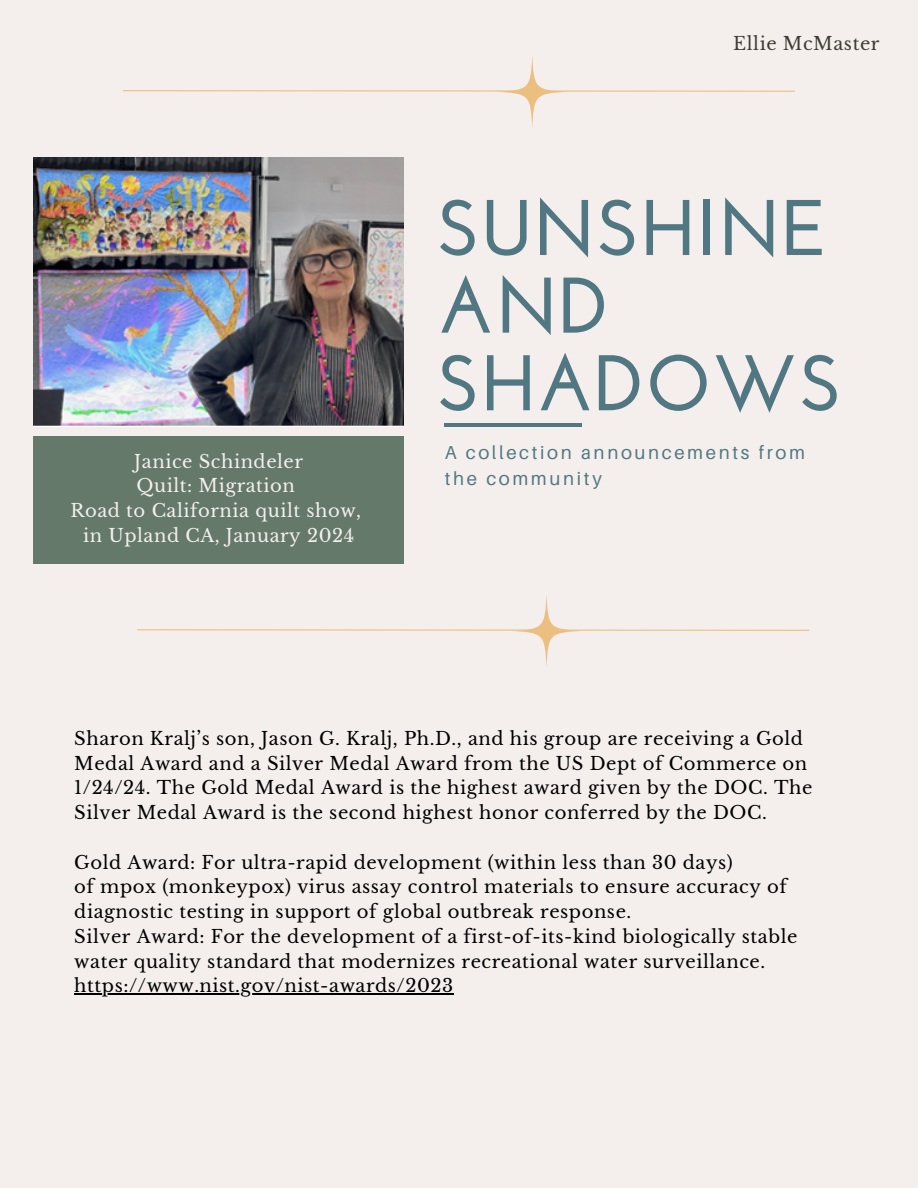
<style>
.page{position:relative;width:918px;height:1188px;background:#f4efec}
.page>*{position:absolute;margin:0;border:0;box-sizing:border-box;transform-origin:0 0}
.t1{font:700 78.6px/77.7px "Josefin Sans";color:#517882}
.t2{font:18.75px/25.8px "Aileron";letter-spacing:.14em;color:#517882}
.t3{font:18px/24.8px "Libre Baskerville";letter-spacing:.03em;color:#000}
.t4{font:18px "Libre Baskerville";letter-spacing:.03em;color:#f4efec}
.t5{font:18px "Libre Baskerville";letter-spacing:.03em;color:#3f3b36}
</style>
<div class="page">
<hr style="left:445px;top:423px;width:137px;height:4px;background:#517882">
<img style="left:33px;top:158px;width:370px;height:269px">
<svg style="left:123px;top:90px;width:672px;height:2px"></svg>
<svg style="left:495px;top:55px;width:74px;height:74px"></svg>
<div style="left:33px;top:436px;width:371px;height:128px;background:#64796a"></div>
<hr style="left:74px;top:993px;width:380px;height:2px;background:#000">
<svg style="left:137px;top:629px;width:673px;height:2px"></svg>
<svg style="left:510px;top:594px;width:73px;height:74px"></svg>
<p class="t4" style="left:134px;top:450px;width:170px">Janice Schindeler</p>
<p class="t4" style="left:137px;top:475px;width:160px">Quilt: Migration</p>
<p class="t4" style="left:70px;top:500px;width:292px">Road to California quilt show,</p>
<p class="t4" style="left:83px;top:524px;width:273px">in Upland CA, January 2024</p>
<p class="t5" style="left:733px;top:32px;width:148px">Ellie McMaster</p>
<p class="t1" style="left:437px;top:197px;width:408px">SUNSHINE<br>AND<br>SHADOWS</p>
<p class="t2" style="left:445px;top:439px;width:362px">A collection announcements from the community</p>
<h1 class="t3" style="left:74px;top:726px;width:740px">Sharon Kralj’s son, Jason G. Kralj, Ph.D., and his group are receiving a Gold Medal Award and a Silver Medal Award from the US Dept of Commerce on 1/24/24. The Gold Medal Award is the highest award given by the DOC. The Silver Medal Award is the second highest honor conferred by the DOC.</h1>
<p class="t3" style="left:74px;top:850px;width:714px">Gold Award: For ultra-rapid development (within less than 30 days)<br>of mpox (monkeypox) virus assay control materials to ensure accuracy of diagnostic testing in support of global outbreak response.</p>
<p class="t3" style="left:74px;top:924px;width:725px">Silver Award: For the development of a first-of-its-kind biologically stable water quality standard that modernizes recreational water surveillance.</p>
<p class="t3" style="left:74px;top:974px;width:380px">https://www.nist.gov/nist-awards/2023</p>
</div>
